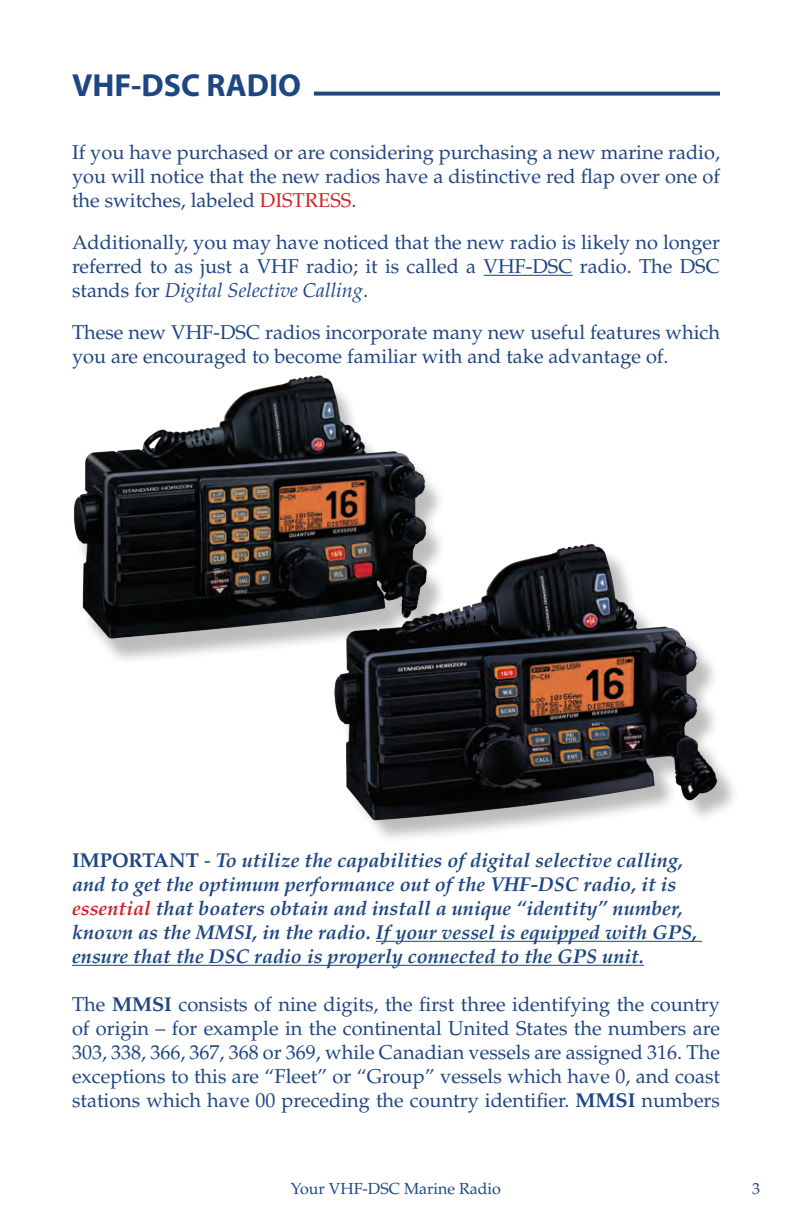
<style>
.page{position:relative;width:792px;height:1224px;background:#fff}
.page>*{position:absolute;margin:0;border:0;box-sizing:border-box;transform-origin:0 0}
.t1{font:700 32px "Myriad";color:#1e4683}
.t2{font:20px/24px "Palatino";color:#1e4683;text-align:justify}
.t3{font:italic 700 20px/24px "Palatino";color:#1e4683}
.t4{font:16px "Palatino";color:#1e4683}
.s1{color:#d1232a}
.s2{font-style:italic}
.s3{font-style:normal}
.s4{font-weight:400;font-style:normal}
.s5{font-weight:700}
</style>
<div class="page">
<hr style="left:484px;top:275px;width:89px;height:1px;background:#1e4683">
<hr style="left:376px;top:941px;width:326px;height:1px;background:#1e4683">
<hr style="left:72px;top:965px;width:572px;height:1px;background:#1e4683">
<svg style="left:314px;top:92px;width:406px;height:4px;background:#34588f"></svg>
<img style="left:74px;top:375px;width:366px;height:285px">
<img style="left:288px;top:500px;width:446px;height:338px">
<h1 class="t1" style="left:72px;top:69px;width:231px">VHF-DSC RADIO</h1>
<p class="t2" style="left:72px;top:141px;width:650px">If you have purchased or are considering purchasing a new marine radio, you will notice that the new radios have a distinctive red flap over one of the switches, labeled <span class="s1">DISTRESS</span>.</p>
<p class="t2" style="left:72px;top:231px;width:650px">Additionally, you may have noticed that the new radio is likely no longer referred to as just a VHF radio; it is called a VHF-DSC radio. The DSC stands for <span class="s2">Digital Selective Calling</span>.</p>
<p class="t2" style="left:72px;top:321px;width:650px">These new VHF-DSC radios incorporate many new useful features which you are encouraged to become familiar with and take advantage of.</p>
<p class="t3" style="left:72px;top:849px;width:627px"><span class="s3">IMPORTANT</span> <span class="s4">-</span> To utilize the capabilities of digital selective calling, and to get the optimum performance out of the VHF-DSC radio, it is <span class="s1">essential</span> that boaters obtain and install a unique “identity” number, known as the MMSI, in the radio. If your vessel is equipped with GPS, ensure that the DSC radio is properly connected to the GPS unit.</p>
<p class="t2" style="left:72px;top:993px;width:650px">The <span class="s5">MMSI</span> consists of nine digits, the first three identifying the country of origin – for example in the continental United States the numbers are 303, 338, 366, 367, 368 or 369, while Canadian vessels are assigned 316. The exceptions to this are “Fleet” or “Group” vessels which have 0, and coast stations which have 00 preceding the country identifier. <span class="s5">MMSI</span> numbers</p>
<p class="t4" style="left:291px;top:1179px;width:212px">Your VHF-DSC Marine Radio</p>
<p class="t4" style="left:752px;top:1179px;width:9px">3</p>
</div>
